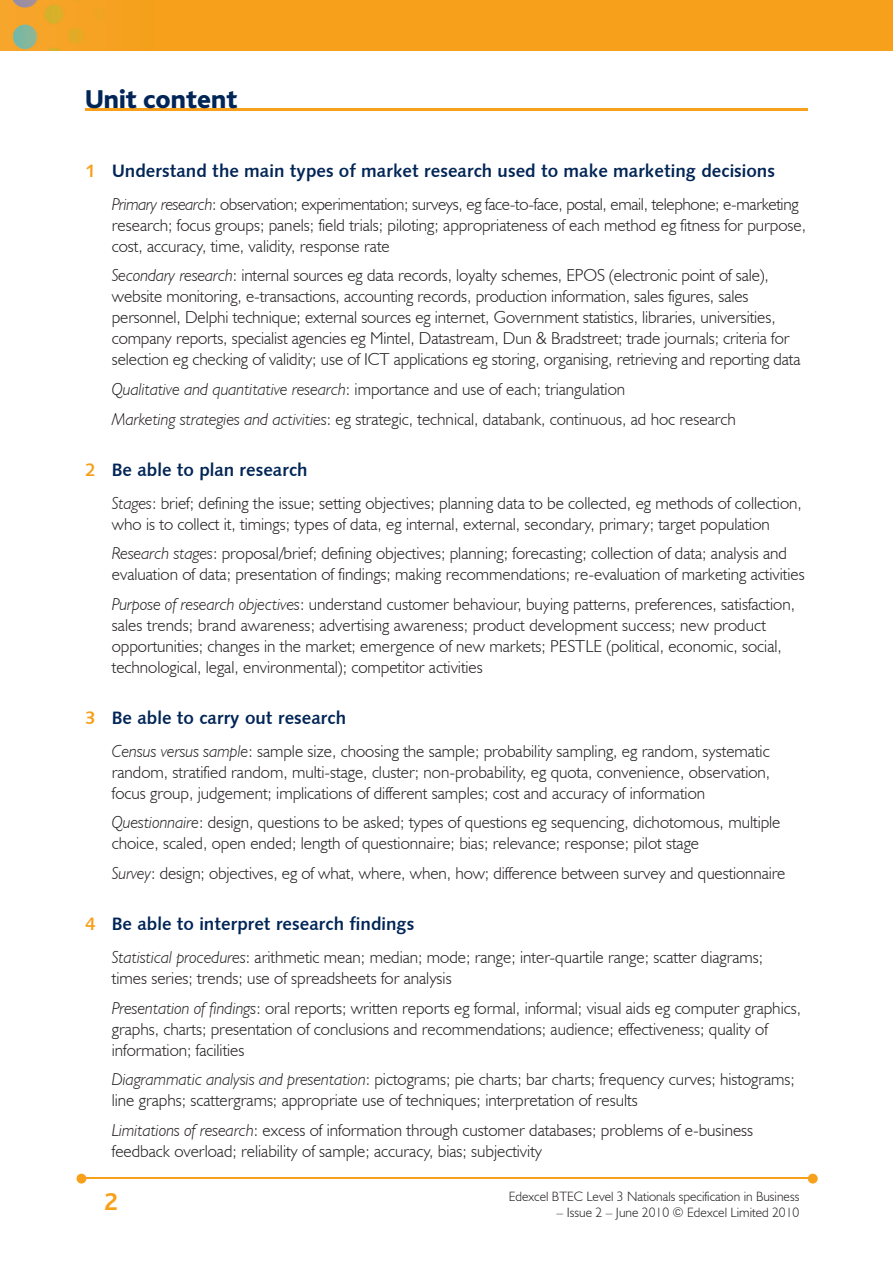
<style>
.page{position:relative;width:893px;height:1263px;background:#fff}
.page>*{position:absolute;margin:0;border:0;box-sizing:border-box;transform-origin:0 0}
.t1{font:800 27px "Bliss";color:#002556}
.t2{font:700 25.5px "Bliss";color:#f6a01b}
.t3{font:18px "Humanist 531 BT Bold A";color:#002556}
.t4{font:300 17.25px/21px "Humanist 521 BT";color:#231f20}
.t5{font:300 13.5px "Humanist 521 BT";color:#231f20}
.s1{color:#f6a01b}
.s2{font-style:italic}
</style>
<div class="page">
<img style="left:0;top:0;width:893px;height:51px">
<hr style="left:82px;top:1178px;width:728px;height:1px;background:#f6a01b">
<svg style="left:808px;top:1174px;width:10px;height:9px"></svg>
<svg style="left:77px;top:1174px;width:9px;height:9px"></svg>
<hr style="left:85px;top:108px;width:723px;height:2px;background:#f6a01b">
<h1 class="t1" style="left:85px;top:85px;width:154px">Unit content</h1>
<p class="t3" style="left:85px;top:160px;width:691px"><span class="s1">1</span> Understand the main types of market research used to make marketing decisions</p>
<p class="t4" style="left:112px;top:193px;width:696px"><span class="s2">Primary research</span>: observation; experimentation; surveys, eg face-to-face, postal, email, telephone; e-marketing research; focus groups; panels; field trials; piloting; appropriateness of each method eg fitness for purpose, cost, accuracy, time, validity, response rate</p>
<p class="t4" style="left:112px;top:265px;width:690px"><span class="s2">Secondary research</span>: internal sources eg data records, loyalty schemes, EPOS (electronic point of sale), website monitoring, e-transactions, accounting records, production information, sales figures, sales personnel, Delphi technique; external sources eg internet, Government statistics, libraries, universities, company reports, specialist agencies eg Mintel, Datastream, Dun &amp; Bradstreet; trade journals; criteria for selection eg checking of validity; use of ICT applications eg storing, organising, retrieving and reporting data</p>
<p class="t4" style="left:112px;top:374px;width:626px;line-height:29.7px"><span class="s2">Qualitative and quantitative research</span>: importance and use of each; triangulation<br><span class="s2">Marketing strategies and activities</span>: eg strategic, technical, databank, continuous, ad hoc research</p>
<p class="t3" style="left:85px;top:458px;width:224px"><span class="s1">2</span> Be able to plan research</p>
<p class="t4" style="left:112px;top:492px;width:691px"><span class="s2">Stages</span>: brief; defining the issue; setting objectives; planning data to be collected, eg methods of collection, who is to collect it, timings; types of data, eg internal, external, secondary, primary; target population</p>
<p class="t4" style="left:112px;top:542px;width:694px"><span class="s2">Research stages</span>: proposal/brief; defining objectives; planning; forecasting; collection of data; analysis and evaluation of data; presentation of findings; making recommendations; re-evaluation of marketing activities</p>
<p class="t4" style="left:112px;top:593px;width:685px"><span class="s2">Purpose of research objectives</span>: understand customer behaviour, buying patterns, preferences, satisfaction, sales trends; brand awareness; advertising awareness; product development success; new product opportunities; changes in the market; emergence of new markets; PESTLE (political, economic, social, technological, legal, environmental); competitor activities</p>
<p class="t3" style="left:85px;top:707px;width:263px"><span class="s1">3</span> Be able to carry out research</p>
<p class="t4" style="left:112px;top:740px;width:660px;text-align:justify"><span class="s2">Census versus sample</span>: sample size, choosing the sample; probability sampling, eg random, systematic random, stratified random, multi-stage, cluster; non-probability, eg quota, convenience, observation, focus group, judgement; implications of different samples; cost and accuracy of information</p>
<p class="t4" style="left:112px;top:812px;width:670px"><span class="s2">Questionnaire</span>: design, questions to be asked; types of questions eg sequencing, dichotomous, multiple choice, scaled, open ended; length of questionnaire; bias; relevance; response; pilot stage</p>
<p class="t4" style="left:112px;top:862px;width:675px"><span class="s2">Survey</span>: design; objectives, eg of what, where, when, how; difference between survey and questionnaire</p>
<p class="t3" style="left:85px;top:913px;width:331px"><span class="s1">4</span> Be able to interpret research findings</p>
<p class="t4" style="left:112px;top:946px;width:653px"><span class="s2">Statistical procedures</span>: arithmetic mean; median; mode; range; inter-quartile range; scatter diagrams; times series; trends; use of spreadsheets for analysis</p>
<p class="t4" style="left:112px;top:997px;width:691px"><span class="s2">Presentation of findings</span>: oral reports; written reports eg formal, informal; visual aids eg computer graphics, graphs, charts; presentation of conclusions and recommendations; audience; effectiveness; quality of information; facilities</p>
<p class="t4" style="left:112px;top:1068px;width:685px"><span class="s2">Diagrammatic analysis and presentation</span>: pictograms; pie charts; bar charts; frequency curves; histograms; line graphs; scattergrams; appropriate use of techniques; interpretation of results</p>
<p class="t4" style="left:112px;top:1119px;width:643px"><span class="s2">Limitations of research</span>: excess of information through customer databases; problems of e-business feedback overload; reliability of sample; accuracy, bias; subjectivity</p>
<h2 class="t2" style="left:104px;top:1189px;width:15px">2</h2>
<p class="t5" style="left:509px;top:1188px;width:292px">Edexcel BTEC Level 3 Nationals specification in Business</p>
<p class="t5" style="left:557px;top:1204px;width:244px">– Issue 2 – June 2010 © Edexcel Limited 2010</p>
</div>
